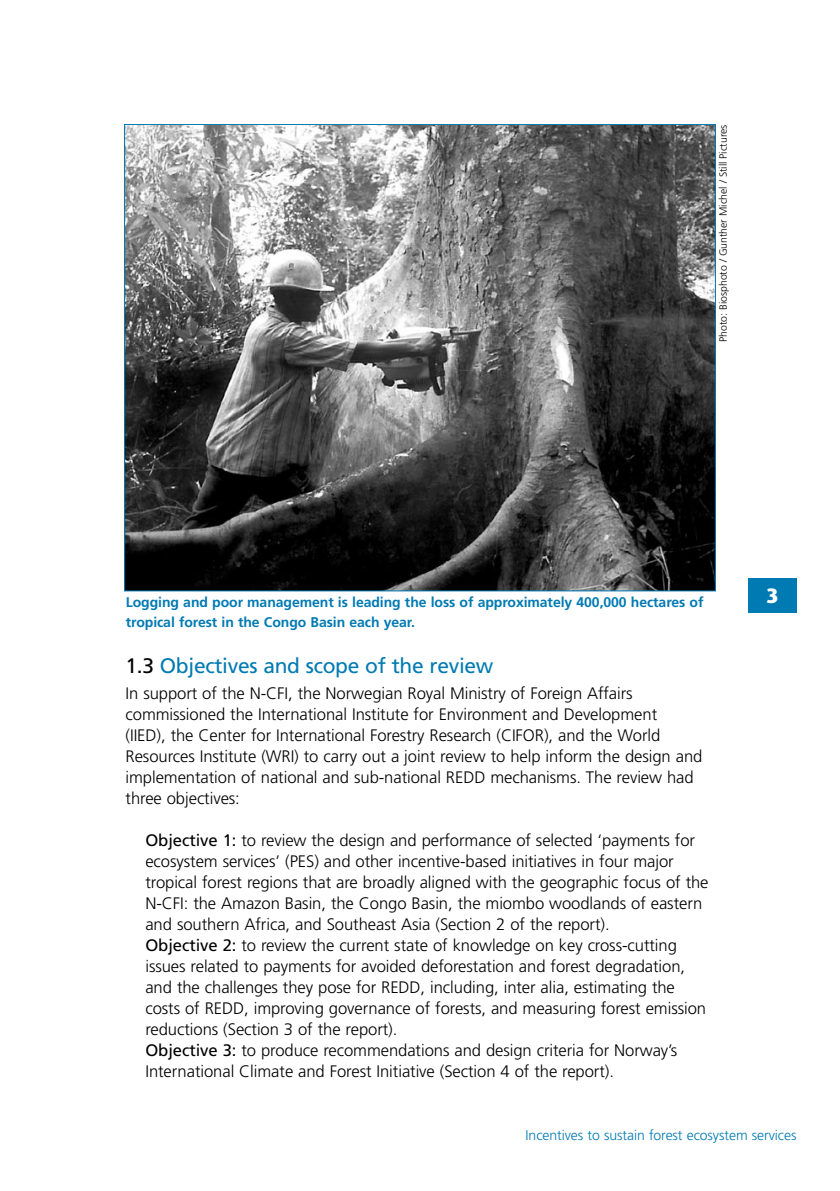
<style>
.page{position:relative;width:840px;height:1191px;background:#fff}
.page>*{position:absolute;margin:0;border:0;box-sizing:border-box;transform-origin:0 0}
.t1{font:21px "Frutiger";letter-spacing:-.015em;color:#007ab3}
.t2{font:300 16.62px/21px "Frutiger";letter-spacing:-.005em;color:#000}
.t3{font:700 14px/19.2px "Frutiger";letter-spacing:-.005em;color:#007ab3}
.t4{font:300 14px "Frutiger";letter-spacing:-.005em;color:#007ab3}
.t5{font:300 10.5px "Frutiger";letter-spacing:-.005em;color:#000}
.s1{color:#000}
.s2{font-weight:400}
</style>
<div class="page">
<div style="left:748px;top:577px;width:48px;height:35px;background:#007ab3"></div>
<img style="left:126px;top:126px;width:587px;height:463px">
<p class="t5" style="left:717px;top:342px;width:218px;rotate:-90deg">Photo: Biosphoto / Gunther Michel / Still Pictures</p>
<p class="t3" style="left:126px;top:593px;width:579px">Logging and poor management is leading the loss of approximately 400,000 hectares of tropical forest in the Congo Basin each year.</p>
<p class="t1" style="left:125px;top:653px;width:369px"><span class="s1">1.3</span> Objectives and scope of the review</p>
<p class="t2" style="left:125px;top:683px;width:578px">In support of the N-CFI, the Norwegian Royal Ministry of Foreign Affairs commissioned the International Institute for Environment and Development<br>(IIED), the Center for International Forestry Research (CIFOR), and the World Resources Institute (WRI) to carry out a joint review to help inform the design and implementation of national and sub-national REDD mechanisms. The review had three objectives:</p>
<p class="t2" style="left:145px;top:830px;width:564px"><span class="s2">Objective 1:</span> to review the design and performance of selected ‘payments for ecosystem services’ (PES) and other incentive-based initiatives in four major tropical forest regions that are broadly aligned with the geographic focus of the N-CFI: the Amazon Basin, the Congo Basin, the miombo woodlands of eastern and southern Africa, and Southeast Asia (Section 2 of the report).<br><span class="s2">Objective 2:</span> to review the current state of knowledge on key cross-cutting issues related to payments for avoided deforestation and forest degradation, and the challenges they pose for REDD, including, inter alia, estimating the costs of REDD, improving governance of forests, and measuring forest emission reductions (Section 3 of the report).<br><span class="s2">Objective 3:</span> to produce recommendations and design criteria for Norway’s International Climate and Forest Initiative (Section 4 of the report).</p>
<p class="t4" style="left:525px;top:1127px;width:272px">Incentives to sustain forest ecosystem services</p>
</div>
